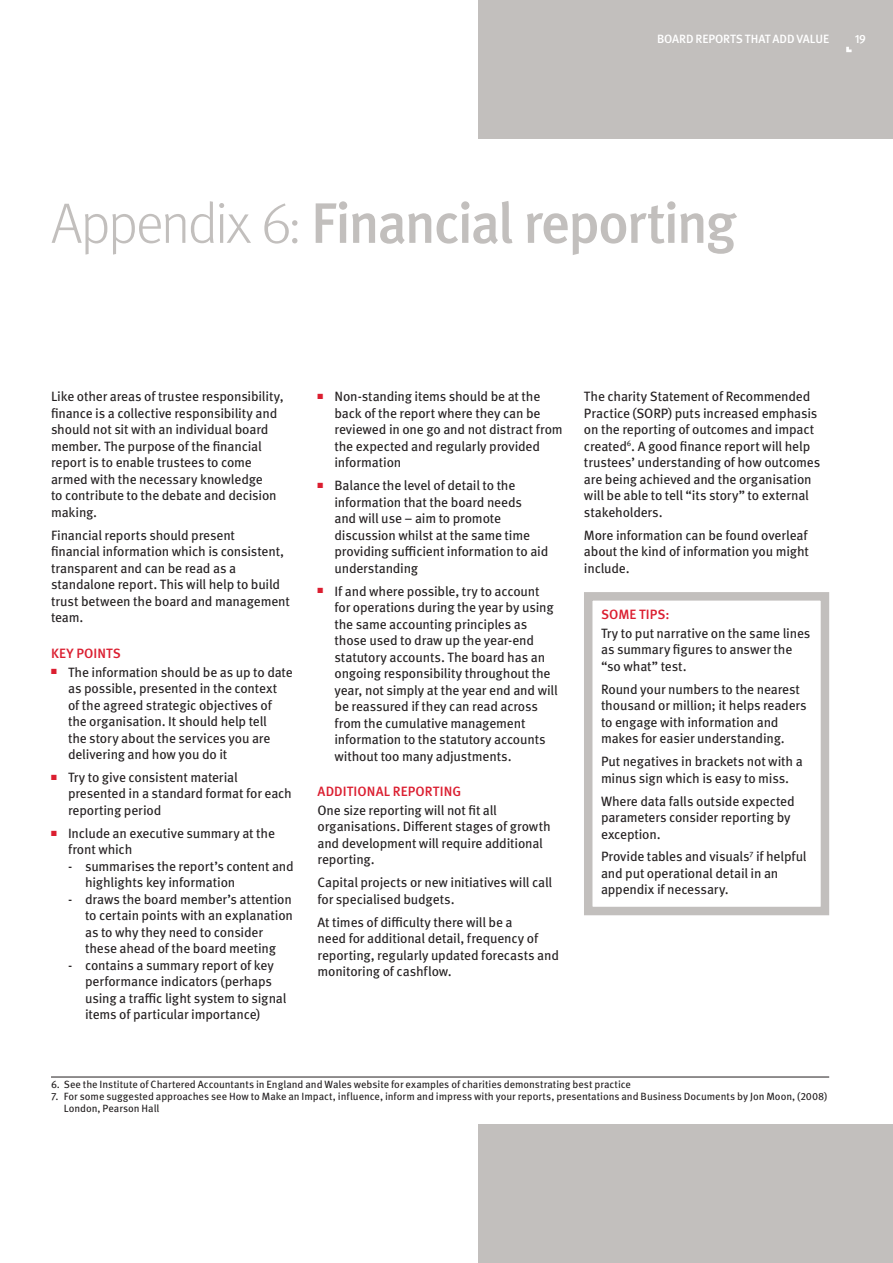
<style>
.page{position:relative;width:893px;height:1263px;background:#fff}
.page>*{position:absolute;margin:0;border:0;box-sizing:border-box;transform-origin:0 0}
._1__Heading__MetaOT{font:500 57px "Meta Pro";letter-spacing:-.045em;color:#c2bfbd}
._6__Body_Copy__MetaO{font:13.5px/16.5px "Meta Pro";letter-spacing:-.015em;color:#231f20}
._5__Subheading__Meta{font:500 13.5px "Meta Pro";letter-spacing:.005em;color:#db1e30}
._12__Page_Header__Me{font:500 12px "Meta Pro";letter-spacing:-.01em;color:#fff}
._14__Folio_-_RHP__Me{font:500 12px "Meta Pro";color:#fff}
.Footnotes{font:10.5px/12px "Meta Pro";letter-spacing:-.005em;color:#231f20}
.s1{font-weight:300}
</style>
<div class="page">
<div style="left:584px;top:592px;width:245px;height:323px;border:9px solid #c2bfbd"></div>
<div style="left:478px;top:0;width:415px;height:138px;background:#c2bfbd"></div>
<div style="left:478px;top:1125px;width:415px;height:138px;background:#c2bfbd"></div>
<svg style="left:846px;top:47px;width:6px;height:5px"></svg>
<hr style="left:51px;top:1077px;width:778px;height:1px;background:#231f20">
<p class="_12__Page_Header__Me" style="left:657px;top:29px;width:174px">BOARD REPORTS THAT ADD VALUE</p>
<p class="_14__Folio_-_RHP__Me" style="left:855px;top:29px;width:13px">19</p>
<p class="_1__Heading__MetaOT" style="left:51px;top:179px;width:687px"><span class="s1">Appendix 6:</span> Financial reporting</p>
<p class="_6__Body_Copy__MetaO" style="left:51px;top:388px;width:234px">Like other areas of trustee responsibility, finance is a collective responsibility and should not sit with an individual board member. The purpose of the financial report is to enable trustees to come armed with the necessary knowledge<br>to contribute to the debate and decision making.</p>
<p class="_6__Body_Copy__MetaO" style="left:51px;top:526px;width:240px">Financial reports should present<br>financial information which is consistent, transparent and can be read as a standalone report. This will help to build trust between the board and management team.</p>
<p class="_5__Subheading__Meta" style="left:51px;top:643px;width:71px">KEY POINTS</p>
<p class="_6__Body_Copy__MetaO" style="left:68px;top:663px;width:226px;text-indent:-17px"><sup>■</sup> The information should be as up to date as possible, presented in the context<br>of the agreed strategic objectives of the organisation. It should help tell<br>the story about the services you are delivering and how you do it</p>
<p class="_6__Body_Copy__MetaO" style="left:68px;top:768px;width:225px;text-indent:-17px"><sup>■</sup> Try to give consistent material presented in a standard format for each reporting period</p>
<p class="_6__Body_Copy__MetaO" style="left:68px;top:824px;width:208px;text-indent:-17px"><sup>■</sup> Include an executive summary at the front which</p>
<p class="_6__Body_Copy__MetaO" style="left:85px;top:857px;width:210px;text-indent:-17px">- summarises the report’s content and highlights key information</p>
<p class="_6__Body_Copy__MetaO" style="left:85px;top:890px;width:209px;text-indent:-17px">- draws the board member’s attention to certain points with an explanation as to why they need to consider these ahead of the board meeting</p>
<p class="_6__Body_Copy__MetaO" style="left:85px;top:956px;width:203px;text-indent:-17px">- contains a summary report of key performance indicators (perhaps using a traffic light system to signal items of particular importance)</p>
<p class="_6__Body_Copy__MetaO" style="left:334px;top:388px;width:230px;text-indent:-17px"><sup>■</sup> Non-standing items should be at the back of the report where they can be reviewed in one go and not distract from the expected and regularly provided information</p>
<p class="_6__Body_Copy__MetaO" style="left:334px;top:476px;width:215px;text-indent:-17px"><sup>■</sup> Balance the level of detail to the information that the board needs<br>and will use – aim to promote discussion whilst at the same time providing sufficient information to aid understanding</p>
<p class="_6__Body_Copy__MetaO" style="left:334px;top:582px;width:225px;text-indent:-17px"><sup>■</sup> If and where possible, try to account for operations during the year by using the same accounting principles as those used to draw up the year-end statutory accounts. The board has an ongoing responsibility throughout the year, not simply at the year end and will be reassured if they can read across from the cumulative management information to the statutory accounts without too many adjustments.</p>
<p class="_5__Subheading__Meta" style="left:318px;top:781px;width:145px">ADDITIONAL REPORTING</p>
<p class="_6__Body_Copy__MetaO" style="left:317px;top:801px;width:235px">One size reporting will not fit all organisations. Different stages of growth and development will require additional reporting.</p>
<p class="_6__Body_Copy__MetaO" style="left:317px;top:873px;width:236px">Capital projects or new initiatives will call for specialised budgets.</p>
<p class="_6__Body_Copy__MetaO" style="left:317px;top:913px;width:243px">At times of difficulty there will be a<br>need for additional detail, frequency of reporting, regularly updated forecasts and monitoring of cashflow.</p>
<p class="_6__Body_Copy__MetaO" style="left:584px;top:388px;width:238px">The charity Statement of Recommended Practice (SORP) puts increased emphasis on the reporting of outcomes and impact created<sup>6</sup>. A good finance report will help trustees’ understanding of how outcomes are being achieved and the organisation will be able to tell “its story” to external stakeholders.</p>
<p class="_6__Body_Copy__MetaO" style="left:584px;top:526px;width:227px;text-align:justify">More information can be found overleaf about the kind of information you might include.</p>
<p class="_5__Subheading__Meta" style="left:601px;top:604px;width:70px">SOME TIPS:</p>
<p class="_6__Body_Copy__MetaO" style="left:601px;top:624px;width:211px">Try to put narrative on the same lines as summary figures to answer the “so what” test.</p>
<p class="_6__Body_Copy__MetaO" style="left:601px;top:680px;width:207px">Round your numbers to the nearest thousand or million; it helps readers to engage with information and makes for easier understanding.</p>
<p class="_6__Body_Copy__MetaO" style="left:601px;top:752px;width:203px">Put negatives in brackets not with a minus sign which is easy to miss.</p>
<p class="_6__Body_Copy__MetaO" style="left:601px;top:792px;width:195px">Where data falls outside expected parameters consider reporting by exception.</p>
<p class="_6__Body_Copy__MetaO" style="left:601px;top:848px;width:207px">Provide tables and visuals<sup>7</sup> if helpful and put operational detail in an appendix if necessary.</p>
<p class="Footnotes" style="left:51px;top:1078px;width:581px">6. See the Institute of Chartered Accountants in England and Wales website for examples of charities demonstrating best practice</p>
<p class="Footnotes" style="left:64px;top:1090px;width:765px;text-indent:-13px">7. For some suggested approaches see How to Make an Impact, influence, inform and impress with your reports, presentations and Business Documents by Jon Moon, (2008)<br>London, Pearson Hall</p>
</div>
